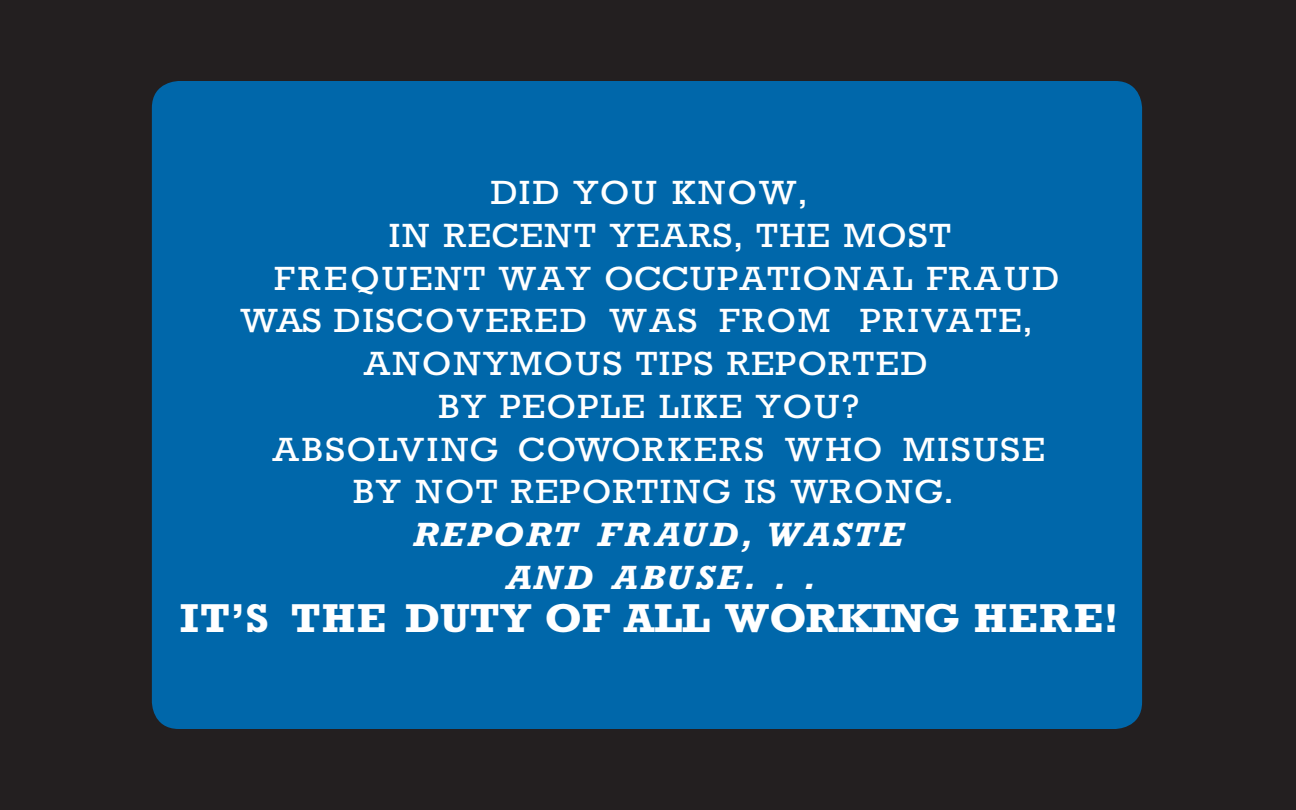
<style>
.page{position:relative;width:1296px;height:810px;background:#231f20}
.page>*{position:absolute;margin:0;border:0;box-sizing:border-box;transform-origin:0 0}
.t1{font:700 40.5px "Astute S Si";letter-spacing:-.01em;color:#fff;scale:1.09 1}
.t2{font:33.75px "Astute S Si";letter-spacing:.05em;color:#fff;scale:1.1 1}
.t3{font:italic 700 33.75px/42.8px "Astute S Si";letter-spacing:.05em;color:#fff;text-align:center;scale:1.1 1}
</style>
<div class="page">
<div style="left:152px;top:81px;width:990px;height:648px;background:#0067aa"></div>
<p class="t2" style="left:490px;top:173px;width:289px">DID YOU KNOW,</p>
<p class="t2" style="left:389px;top:216px;width:512px">IN RECENT YEARS, THE MOST</p>
<p class="t2" style="left:274px;top:258px;width:715px">FREQUENT WAY OCCUPATIONAL FRAUD</p>
<p class="t2" style="left:240px;top:301px;width:721px">WAS DISCOVERED WAS FROM PRIVATE,</p>
<p class="t2" style="left:364px;top:344px;width:514px">ANONYMOUS TIPS REPORTED</p>
<p class="t2" style="left:438px;top:387px;width:384px">BY PEOPLE LIKE YOU?</p>
<p class="t2" style="left:272px;top:429px;width:704px">ABSOLVING COWORKERS WHO MISUSE</p>
<p class="t2" style="left:353px;top:472px;width:547px">BY NOT REPORTING IS WRONG.</p>
<p class="t3" style="left:412px;top:513px;width:449px">REPORT FRAUD, WASTE<br>AND ABUSE. . .</p>
<p class="t1" style="left:180px;top:594px;width:861px">IT’S THE DUTY OF ALL WORKING HERE!</p>
</div>
